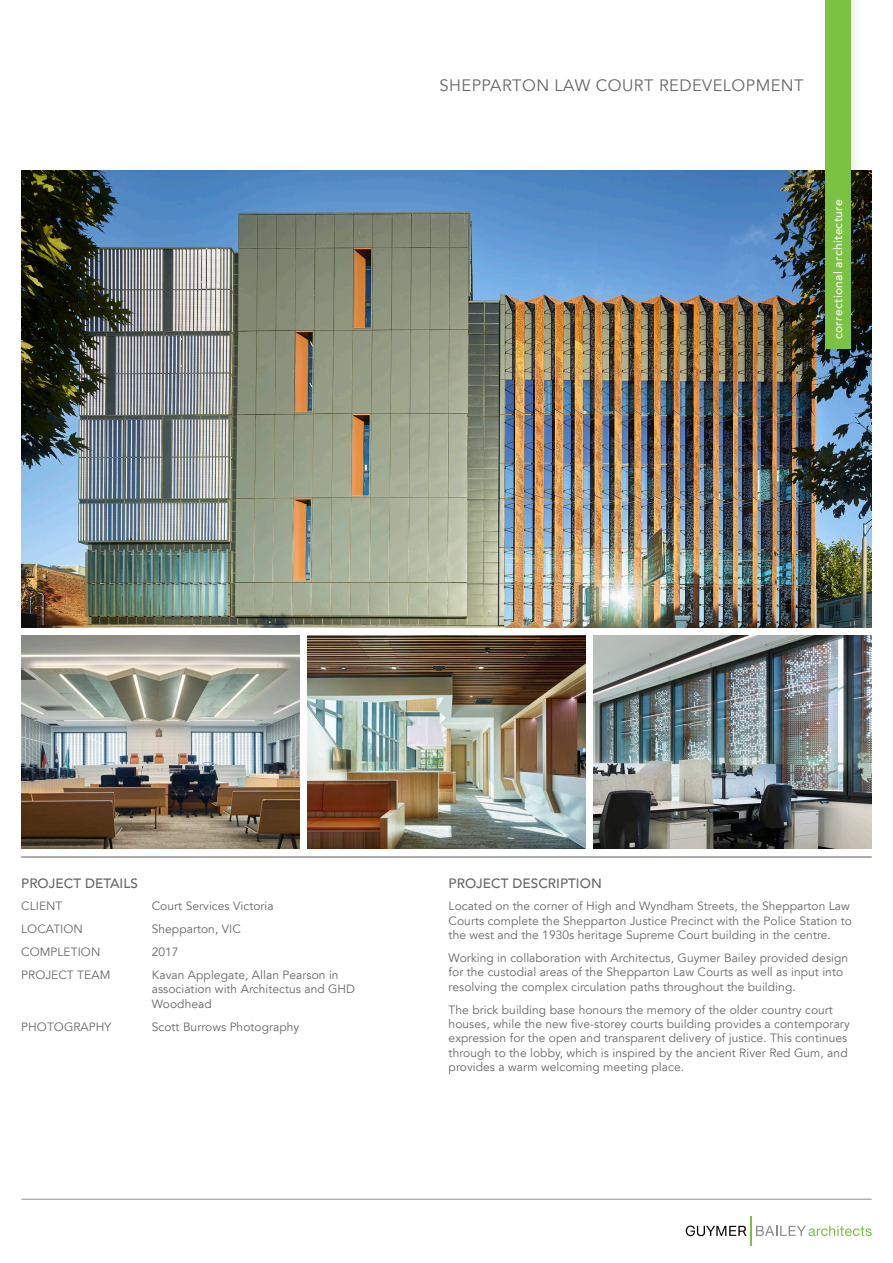
<style>
.page{position:relative;width:893px;height:1263px;background:#fff}
.page>*{position:absolute;margin:0;border:0;box-sizing:border-box;transform-origin:0 0}
.Headers{font:16.5px "Avenir LT";letter-spacing:.025em;color:#696766}
.t1{font:500 13.5px "Avenir LT";letter-spacing:.005em;color:#696766}
.PROJECT_DESCRIPTION{font:12px/14.4px "Avenir LT";letter-spacing:.005em;color:#696766}
.PROJECT_DETAILS{font:12px/14.4px "Avenir LT";letter-spacing:.005em;color:#696766}
.t2{font:500 12px "Avenir LT";letter-spacing:.025em;color:#fff}
</style>
<div class="page">
<img style="left:21px;top:170px;width:851px;height:457px">
<img style="left:21px;top:636px;width:278px;height:212px">
<img style="left:308px;top:636px;width:277px;height:212px">
<img style="left:594px;top:636px;width:278px;height:212px">
<hr style="left:21px;top:1199px;width:851px;height:1px;background:#929090">
<hr style="left:21px;top:857px;width:851px;height:1px;background:#929090">
<div style="left:819px;top:0;width:43px;height:361px;background:#231f20;opacity:.1"></div>
<div style="left:825px;top:0;width:25px;height:349px;background:#7bc142"></div>
<svg style="left:686px;top:1216px;width:186px;height:29px"></svg>
<p class="Headers" style="left:440px;top:76px;width:366px">SHEPPARTON LAW COURT REDEVELOPMENT</p>
<p class="t2" style="left:831px;top:339px;width:141px;rotate:-90deg">correctional architecture</p>
<p class="t1" style="left:21px;top:875px;width:118px">PROJECT DETAILS</p>
<p class="t1" style="left:449px;top:875px;width:155px">PROJECT DESCRIPTION</p>
<p class="PROJECT_DETAILS" style="left:21px;top:899px;width:43px">CLIENT</p>
<p class="PROJECT_DETAILS" style="left:152px;top:899px;width:124px">Court Services Victoria</p>
<p class="PROJECT_DETAILS" style="left:21px;top:922px;width:63px">LOCATION</p>
<p class="PROJECT_DETAILS" style="left:152px;top:922px;width:91px">Shepparton, VIC</p>
<p class="PROJECT_DETAILS" style="left:21px;top:945px;width:81px">COMPLETION</p>
<p class="PROJECT_DETAILS" style="left:152px;top:945px;width:28px">2017</p>
<p class="PROJECT_DETAILS" style="left:21px;top:968px;width:91px">PROJECT TEAM</p>
<p class="PROJECT_DETAILS" style="left:152px;top:968px;width:205px">Kavan Applegate, Allan Pearson in association with Architectus and GHD<br>Woodhead</p>
<p class="PROJECT_DETAILS" style="left:21px;top:1019px;width:92px">PHOTOGRAPHY</p>
<p class="PROJECT_DETAILS" style="left:152px;top:1019px;width:149px">Scott Burrows Photography</p>
<p class="PROJECT_DESCRIPTION" style="left:449px;top:899px;width:405px">Located on the corner of High and Wyndham Streets, the Shepparton Law<br>Courts complete the Shepparton Justice Precinct with the Police Station to the west and the 1930s heritage Supreme Court building in the centre.</p>
<p class="PROJECT_DESCRIPTION" style="left:449px;top:951px;width:401px">Working in collaboration with Architectus, Guymer Bailey provided design for the custodial areas of the Shepparton Law Courts as well as input into resolving the complex circulation paths throughout the building.</p>
<p class="PROJECT_DESCRIPTION" style="left:449px;top:1002px;width:403px">The brick building base honours the memory of the older country court houses, while the new five-storey courts building provides a contemporary expression for the open and transparent delivery of justice. This continues through to the lobby, which is inspired by the ancient River Red Gum, and provides a warm welcoming meeting place.</p>
</div>
